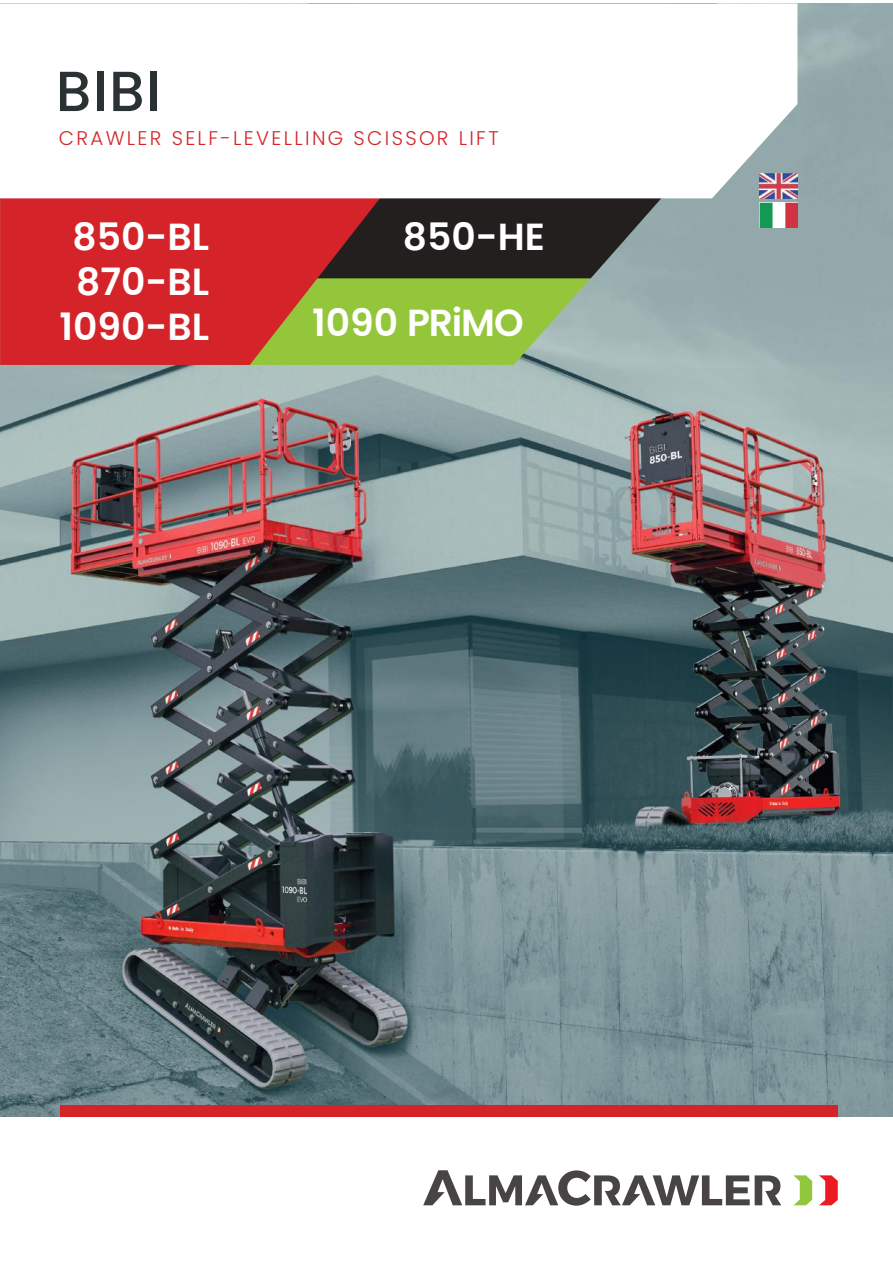
<style>
.page{position:relative;width:893px;height:1263px;background:#fff}
.page>*{position:absolute;margin:0;border:0;box-sizing:border-box;transform-origin:0 0}
.t1{font:500 56.55px "Poppins";color:#2b3233}
.t2{font:600 37.65px/45.2px "Poppins";color:#fff;text-align:center}
.t3{font:600 37.65px "Poppins";letter-spacing:-.03em;color:#fff}
.t4{font:300 19.8px "Poppins";letter-spacing:.12em;color:#d42429}
</style>
<div class="page">
<img style="left:0;top:4px;width:893px;height:1113px">
<svg style="left:407px;top:278px;width:285px;height:87px;background:#99bd76"></svg>
<svg style="left:407px;top:198px;width:361px;height:80px;background:#505556"></svg>
<svg style="left:0;top:198px;width:407px;height:167px;background:#bd3d2b"></svg>
<svg style="left:0;top:4px;width:797px;height:194px"></svg>
<div style="left:60px;top:1105px;width:778px;height:12px;background:#d42429"></div>
<img style="left:760px;top:173px;width:37px;height:25px">
<img style="left:760px;top:203px;width:37px;height:25px">
<img style="left:0;top:978px;width:32px;height:130px">
<svg style="left:793px;top:1175px;width:45px;height:30px"></svg>
<svg style="left:423px;top:1170px;width:358px;height:36px"></svg>
<h1 class="t1" style="left:56px;top:58px;width:107px">BIBI</h1>
<p class="t4" style="left:59px;top:126px;width:441px">CRAWLER SELF-LEVELLING SCISSOR LIFT</p>
<h2 class="t2" style="left:59px;top:214px;width:151px">850-BL<br>870-BL<br>1090-BL</h2>
<h2 class="t2" style="left:403px;top:214px;width:144px">850-HE</h2>
<h2 class="t3" style="left:312px;top:301px;width:213px">1090 PRiMO</h2>
</div>
